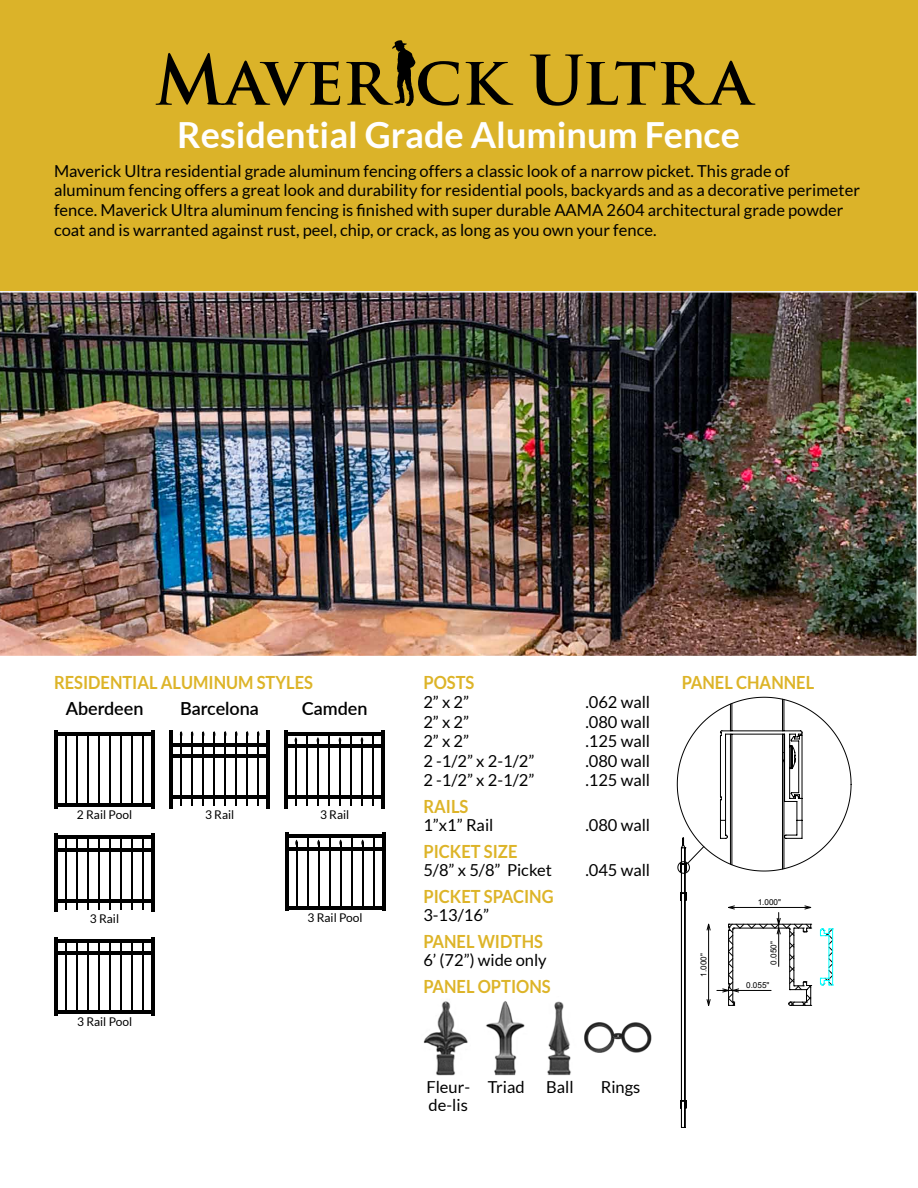
<style>
.page{position:relative;width:918px;height:1188px;background:#fff}
.page>*{position:absolute;margin:0;border:0;box-sizing:border-box;transform-origin:0 0}
.t1{font:700 66.6px "Trajan Pro";letter-spacing:-.02em;color:#000}
.t2{font:700 36px "Lato";color:#fff}
.t3{font:700 18.15px "Lato";color:#ddb428;scale:.91 1}
.t4{font:600 18px "Lato";color:#000}
.t5{font:16.5px/19.8px "Lato";color:#000}
.t6{font:12px "Lato";color:#000}
.t7{font:8.1px "Arial";color:#000}
</style>
<div class="page">
<div style="left:0;top:0;width:918px;height:306px;background:#dbb329"></div>
<img style="left:0;top:291px;width:917px;height:365px">
<svg style="left:156px;top:53px;width:184px;height:53px"></svg>
<svg style="left:466px;top:62px;width:47px;height:43px"></svg>
<svg style="left:346px;top:40px;width:113px;height:66px"></svg>
<svg style="left:677px;top:697px;width:174px;height:431px"></svg>
<svg style="left:917px;top:291px;width:1px;height:15px"></svg>
<img style="left:584px;top:1022px;width:68px;height:31px">
<hr style="left:65px;top:837px;width:2px;height:73px;background:#000">
<hr style="left:142px;top:837px;width:2px;height:73px;background:#000">
<hr style="left:131px;top:837px;width:2px;height:73px;background:#000">
<hr style="left:98px;top:837px;width:2px;height:73px;background:#000">
<hr style="left:120px;top:837px;width:2px;height:73px;background:#000">
<hr style="left:87px;top:837px;width:2px;height:73px;background:#000">
<hr style="left:109px;top:837px;width:2px;height:73px;background:#000">
<hr style="left:76px;top:837px;width:2px;height:73px;background:#000">
<hr style="left:55px;top:899px;width:99px;height:3px;background:#000">
<hr style="left:55px;top:836px;width:99px;height:3px;background:#000">
<hr style="left:55px;top:848px;width:99px;height:3px;background:#000">
<hr style="left:151px;top:834px;width:4px;height:78px;background:#000">
<hr style="left:54px;top:834px;width:4px;height:78px;background:#000">
<hr style="left:180px;top:733px;width:2px;height:73px;background:#000">
<hr style="left:257px;top:733px;width:2px;height:73px;background:#000">
<hr style="left:246px;top:733px;width:2px;height:73px;background:#000">
<hr style="left:213px;top:733px;width:2px;height:73px;background:#000">
<hr style="left:235px;top:733px;width:2px;height:73px;background:#000">
<hr style="left:202px;top:733px;width:2px;height:73px;background:#000">
<hr style="left:224px;top:733px;width:2px;height:73px;background:#000">
<hr style="left:191px;top:733px;width:2px;height:73px;background:#000">
<hr style="left:170px;top:796px;width:99px;height:3px;background:#000">
<hr style="left:170px;top:743px;width:99px;height:4px;background:#000">
<hr style="left:170px;top:754px;width:99px;height:3px;background:#000">
<hr style="left:266px;top:730px;width:4px;height:78px;background:#000">
<hr style="left:169px;top:730px;width:4px;height:78px;background:#000">
<hr style="left:65px;top:941px;width:2px;height:71px;background:#000">
<hr style="left:142px;top:941px;width:2px;height:71px;background:#000">
<hr style="left:131px;top:941px;width:2px;height:71px;background:#000">
<hr style="left:98px;top:941px;width:2px;height:71px;background:#000">
<hr style="left:120px;top:941px;width:2px;height:71px;background:#000">
<hr style="left:87px;top:941px;width:2px;height:71px;background:#000">
<hr style="left:109px;top:941px;width:2px;height:71px;background:#000">
<hr style="left:76px;top:941px;width:2px;height:71px;background:#000">
<hr style="left:55px;top:1011px;width:99px;height:3px;background:#000">
<hr style="left:55px;top:939px;width:99px;height:4px;background:#000">
<hr style="left:55px;top:952px;width:99px;height:3px;background:#000">
<hr style="left:151px;top:937px;width:4px;height:78px;background:#000">
<hr style="left:54px;top:937px;width:4px;height:78px;background:#000">
<hr style="left:65px;top:734px;width:2px;height:71px;background:#000">
<hr style="left:142px;top:734px;width:2px;height:71px;background:#000">
<hr style="left:131px;top:734px;width:2px;height:71px;background:#000">
<hr style="left:98px;top:734px;width:2px;height:71px;background:#000">
<hr style="left:120px;top:734px;width:2px;height:71px;background:#000">
<hr style="left:87px;top:734px;width:2px;height:71px;background:#000">
<hr style="left:109px;top:734px;width:2px;height:71px;background:#000">
<hr style="left:76px;top:734px;width:2px;height:71px;background:#000">
<hr style="left:55px;top:804px;width:99px;height:3px;background:#000">
<hr style="left:55px;top:732px;width:99px;height:4px;background:#000">
<hr style="left:151px;top:730px;width:4px;height:78px;background:#000">
<hr style="left:54px;top:730px;width:4px;height:78px;background:#000">
<hr style="left:295px;top:740px;width:2px;height:66px;background:#000">
<hr style="left:372px;top:734px;width:2px;height:72px;background:#000">
<hr style="left:361px;top:740px;width:2px;height:66px;background:#000">
<hr style="left:328px;top:734px;width:2px;height:72px;background:#000">
<hr style="left:350px;top:734px;width:2px;height:72px;background:#000">
<hr style="left:317px;top:740px;width:2px;height:66px;background:#000">
<hr style="left:339px;top:740px;width:2px;height:66px;background:#000">
<hr style="left:306px;top:734px;width:2px;height:72px;background:#000">
<hr style="left:285px;top:796px;width:98px;height:3px;background:#000">
<hr style="left:285px;top:732px;width:99px;height:4px;background:#000">
<hr style="left:285px;top:745px;width:99px;height:3px;background:#000">
<hr style="left:381px;top:730px;width:4px;height:78px;background:#000">
<hr style="left:284px;top:730px;width:4px;height:78px;background:#000">
<hr style="left:296px;top:842px;width:2px;height:67px;background:#000">
<hr style="left:373px;top:837px;width:2px;height:72px;background:#000">
<hr style="left:362px;top:842px;width:2px;height:67px;background:#000">
<hr style="left:329px;top:837px;width:2px;height:72px;background:#000">
<hr style="left:351px;top:837px;width:2px;height:72px;background:#000">
<hr style="left:318px;top:842px;width:2px;height:67px;background:#000">
<hr style="left:340px;top:842px;width:2px;height:67px;background:#000">
<hr style="left:307px;top:837px;width:2px;height:72px;background:#000">
<hr style="left:286px;top:906px;width:98px;height:3px;background:#000">
<hr style="left:286px;top:835px;width:98px;height:3px;background:#000">
<hr style="left:286px;top:847px;width:98px;height:3px;background:#000">
<hr style="left:382px;top:833px;width:4px;height:78px;background:#000">
<hr style="left:285px;top:833px;width:3px;height:78px;background:#000">
<img style="left:547px;top:1001px;width:24px;height:75px">
<img style="left:486px;top:1001px;width:39px;height:75px">
<img style="left:423px;top:1001px;width:45px;height:75px">
<h1 class="t1" style="left:528px;top:39px;width:225px">Ultra</h1>
<h2 class="t2" style="left:177px;top:114px;width:564px">Residential Grade Aluminum Fence</h2>
<p class="t5" style="left:54px;top:161px;width:808px">Maverick Ultra residential grade aluminum fencing offers a classic look of a narrow picket. This grade of aluminum fencing offers a great look and durability for residential pools, backyards and as a decorative perimeter fence. Maverick Ultra aluminum fencing is finished with super durable AAMA 2604 architectural grade powder coat and is warranted against rust, peel, chip, or crack, as long as you own your fence.</p>
<p class="t3" style="left:54px;top:672px;width:286px">RESIDENTIAL ALUMINUM STYLES</p>
<p class="t4" style="left:66px;top:696px;width:79px">Aberdeen</p>
<p class="t4" style="left:180px;top:696px;width:80px">Barcelona</p>
<p class="t4" style="left:302px;top:696px;width:67px">Camden</p>
<p class="t6" style="left:77px;top:808px;width:57px">2 Rail Pool</p>
<p class="t6" style="left:205px;top:808px;width:31px">3 Rail</p>
<p class="t6" style="left:320px;top:808px;width:31px">3 Rail</p>
<p class="t6" style="left:90px;top:912px;width:31px">3 Rail</p>
<p class="t6" style="left:77px;top:1015px;width:57px">3 Rail Pool</p>
<p class="t6" style="left:308px;top:911px;width:57px">3 Rail Pool</p>
<p class="t3" style="left:423px;top:672px;width:58px">POSTS</p>
<p class="t5" style="left:423px;top:692px;width:47px">2” x 2”</p>
<p class="t5" style="left:585px;top:692px;width:66px">.062 wall</p>
<p class="t5" style="left:423px;top:712px;width:47px">2” x 2”</p>
<p class="t5" style="left:585px;top:712px;width:66px">.080 wall</p>
<p class="t5" style="left:423px;top:731px;width:47px">2” x 2”</p>
<p class="t5" style="left:585px;top:731px;width:66px">.125 wall</p>
<p class="t5" style="left:423px;top:751px;width:113px">2 -1/2” x 2-1/2”</p>
<p class="t5" style="left:585px;top:751px;width:66px">.080 wall</p>
<p class="t5" style="left:423px;top:770px;width:113px">2 -1/2” x 2-1/2”</p>
<p class="t5" style="left:585px;top:770px;width:66px">.125 wall</p>
<p class="t3" style="left:423px;top:796px;width:51px">RAILS</p>
<p class="t5" style="left:423px;top:815px;width:72px">1”x1” Rail</p>
<p class="t5" style="left:585px;top:815px;width:66px">.080 wall</p>
<p class="t3" style="left:423px;top:841px;width:105px">PICKET SIZE</p>
<p class="t5" style="left:423px;top:860px;width:130px">5/8” x 5/8” Picket</p>
<p class="t5" style="left:585px;top:860px;width:66px">.045 wall</p>
<p class="t3" style="left:423px;top:886px;width:145px">PICKET SPACING</p>
<p class="t5" style="left:423px;top:905px;width:67px">3-13/16”</p>
<p class="t3" style="left:423px;top:931px;width:133px">PANEL WIDTHS</p>
<p class="t5" style="left:423px;top:950px;width:125px">6’ (72”) wide only</p>
<p class="t3" style="left:423px;top:976px;width:141px">PANEL OPTIONS</p>
<p class="t3" style="left:682px;top:672px;width:147px">PANEL CHANNEL</p>
<p class="t7" style="left:698px;top:977px;width:25px;rotate:-90deg">1.000"</p>
<p class="t7" style="left:758px;top:897px;width:25px">1.000"</p>
<p class="t7" style="left:768px;top:965px;width:25px;rotate:-90deg">0.050"</p>
<p class="t7" style="left:746px;top:980px;width:25px">0.055"</p>
<p class="t5" style="left:426px;top:1078px;width:45px;line-height:18px">Fleur&shy;de-lis</p>
<p class="t5" style="left:488px;top:1078px;width:38px">Triad</p>
<p class="t5" style="left:546px;top:1078px;width:29px">Ball</p>
<p class="t5" style="left:601px;top:1078px;width:41px">Rings</p>
</div>
